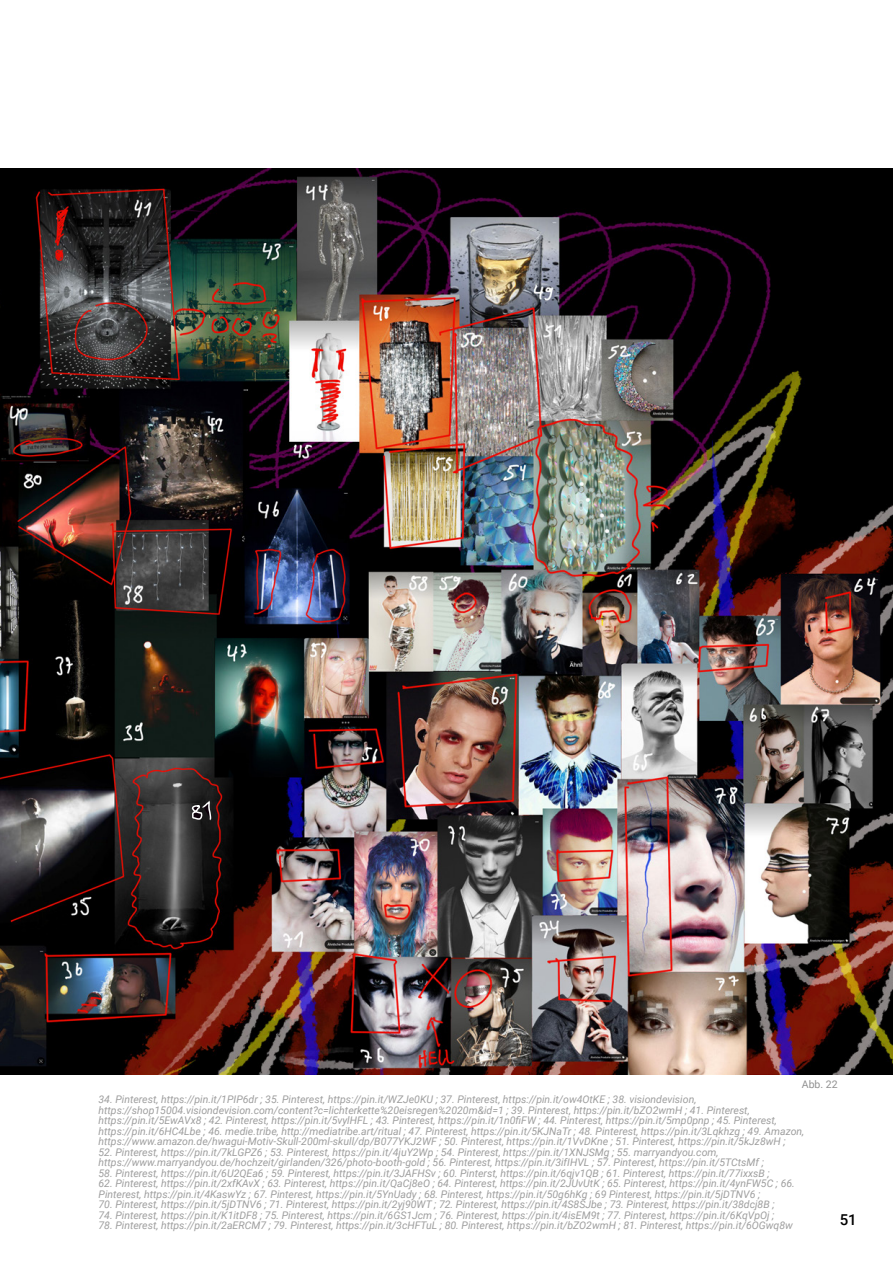
<style>
.page{position:relative;width:893px;height:1263px;background:#fff}
.page>*{position:absolute;margin:0;border:0;box-sizing:border-box;transform-origin:0 0}
.t1{font:500 15px "Roboto";color:#000}
.Quellen{font:italic 10.5px/10.5px "Roboto";color:#9e9e9e}
.Abbildung{font:10.5px "Roboto";color:#919191}
</style>
<div class="page">
<img style="left:0;top:168px;width:893px;height:906px">
<svg style="left:190px;top:798px;width:22px;height:63px"></svg>
<p class="Abbildung" style="left:802px;top:1077px;width:37px">Abb. 22</p>
<p class="Quellen" style="left:99px;top:1094px;width:599px">34. Pinterest, https://pin.it/1PIP6dr ; 35. Pinterest, https://pin.it/WZJe0KU ; 37. Pinterest, https://pin.it/ow4OtKE ; 38. visiondevision,</p>
<p class="Quellen" style="left:99px;top:1104px;width:653px">https://shop15004.visiondevision.com/content?c=lichterkette%20eisregen%2020m&amp;id=1 ; 39. Pinterest, https://pin.it/bZO2wmH ; 41. Pinterest,</p>
<p class="Quellen" style="left:99px;top:1115px;width:680px">https://pin.it/5EwAVx8 ; 42. Pinterest, https://pin.it/5vylHFL ; 43. Pinterest, https://pin.it/1n0fiFW ; 44. Pinterest, https://pin.it/5mp0pnp ; 45. Pinterest,</p>
<p class="Quellen" style="left:99px;top:1125px;width:707px">https://pin.it/6HC4Lbe ; 46. medie.tribe, http://mediatribe.art/ritual ; 47. Pinterest, https://pin.it/5KJNaTr ; 48. Pinterest, https://pin.it/3Lqkhzg ; 49. Amazon,</p>
<p class="Quellen" style="left:99px;top:1136px;width:689px">https://www.amazon.de/hwagui-Motiv-Skull-200ml-skull/dp/B077YKJ2WF ; 50. Pinterest, https://pin.it/1VvDKne ; 51. Pinterest, https://pin.it/5kJz8wH ;</p>
<p class="Quellen" style="left:99px;top:1146px;width:621px">52. Pinterest, https://pin.it/7kLGPZ6 ; 53. Pinterest, https://pin.it/4juY2Wp ; 54. Pinterest, https://pin.it/1XNJSMg ; 55. marryandyou.com,</p>
<p class="Quellen" style="left:99px;top:1157px;width:667px">https://www.marryandyou.de/hochzeit/girlanden/326/photo-booth-gold ; 56. Pinterest, https://pin.it/3ifIHVL ; 57. Pinterest, https://pin.it/5TCtsMf ;</p>
<p class="Quellen" style="left:99px;top:1167px;width:673px">58. Pinterest, https://pin.it/6U2QEa6 ; 59. Pinterest, https://pin.it/3JAFHSv ; 60. Pinterst, https://pin.it/6qjv1QB ; 61. Pinterest, https://pin.it/77ixxsB ;</p>
<p class="Quellen" style="left:99px;top:1178px;width:698px">62. Pinterest, https://pin.it/2xfKAvX ; 63. Pinterest, https://pin.it/QaCj8eO ; 64. Pinterest, https://pin.it/2JUvUtK ; 65. Pinterest, https://pin.it/4ynFW5C ; 66.<br>Pinterest, https://pin.it/4KaswYz ; 67. Pinterest, https://pin.it/5YnUady ; 68. Pinterest, https://pin.it/50g6hKg ; 69 Pinterest, https://pin.it/5jDTNV6 ;</p>
<p class="Quellen" style="left:99px;top:1199px;width:677px">70. Pinterest, https://pin.it/5jDTNV6 ; 71. Pinterest, https://pin.it/2yj90WT ; 72. Pinterest, https://pin.it/4S8SJbe ; 73. Pinterest, https://pin.it/38dcj8B ;</p>
<p class="Quellen" style="left:99px;top:1209px;width:677px">74. Pinterest, https://pin.it/K1itDF8 ; 75. Pinterest, https://pin.it/6GS1Jcm ; 76. Pinterest, https://pin.it/4isEM9t ; 77. Pinterest, https://pin.it/6KqVpOj ;</p>
<p class="Quellen" style="left:99px;top:1220px;width:696px">78. Pinterest, https://pin.it/2aERCM7 ; 79. Pinterest, https://pin.it/3cHFTuL ; 80. Pinterest, https://pin.it/bZO2wmH ; 81. Pinterest, https://pin.it/6OGwq8w</p>
<p class="t1" style="left:840px;top:1209px;width:19px">51</p>
</div>
